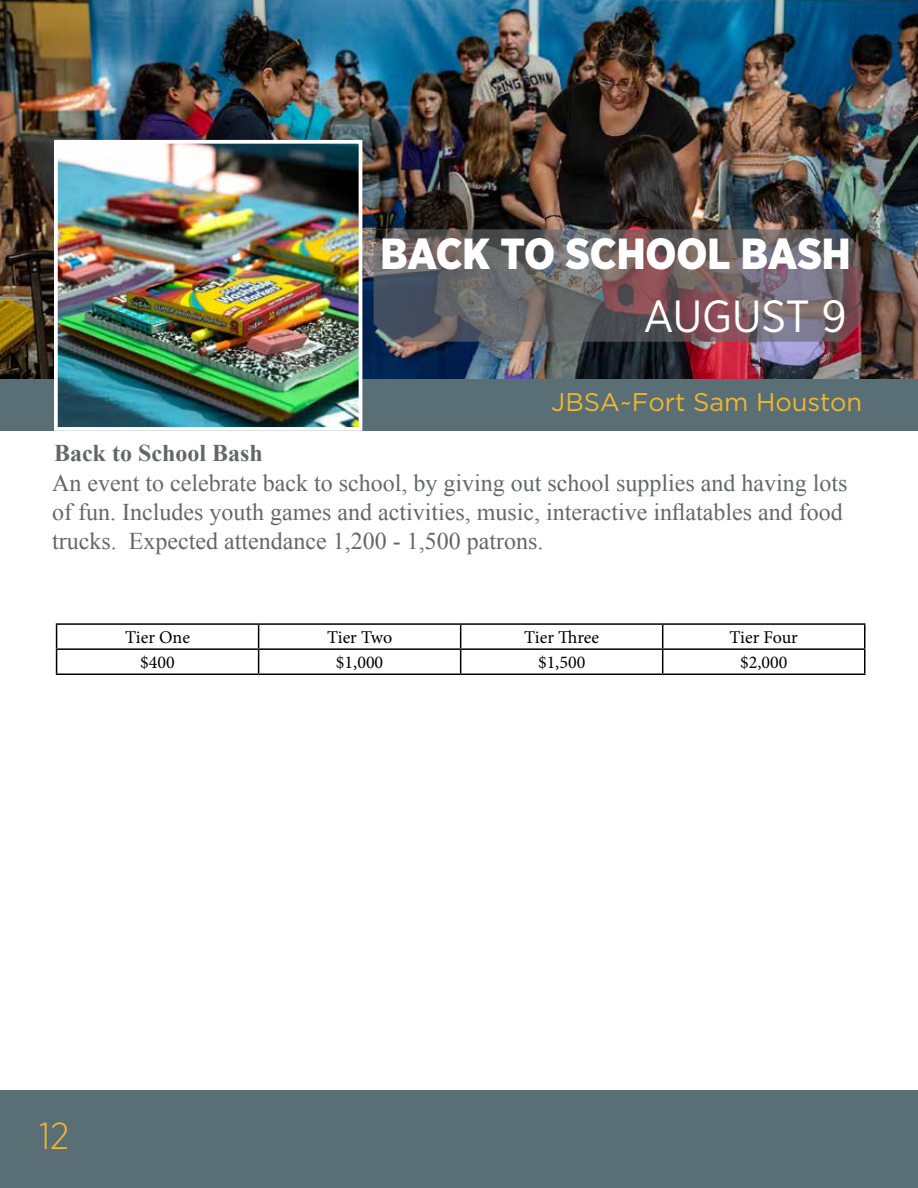
<style>
.page{position:relative;width:918px;height:1188px;background:#fff}
.page>*{position:absolute;margin:0;border:0;box-sizing:border-box;transform-origin:0 0}
.t1{font:45px "Gotham Narrow";color:#fff}
.t2{font:900 43.5px "Gotham Narrow";color:#fff}
.t3{font:300 37.5px "Gotham Narrow";color:#efb732}
.t4{font:25.5px "Gotham";color:#efb732}
.t5{font:24px/28.8px "Times New Roman";color:#656669}
.t6{font:700 24px "Times New Roman";color:#656669}
.t7{font:18px "Minion Pro";color:#000}
</style>
<div class="page">
<div style="left:0;top:1091px;width:918px;height:97px;background:#596e75"></div>
<img style="left:1px;top:0;width:917px;height:379px">
<div style="left:0;top:379px;width:918px;height:52px;background:#596e75"></div>
<img style="left:59px;top:145px;width:298px;height:281px">
<div style="left:54px;top:140px;width:308px;height:291px;border:4px solid #fff"></div>
<hr style="left:56px;top:623px;width:203px;height:2px;background:#000">
<hr style="left:259px;top:623px;width:202px;height:2px;background:#000">
<hr style="left:461px;top:623px;width:202px;height:2px;background:#000">
<hr style="left:663px;top:623px;width:203px;height:2px;background:#000">
<hr style="left:864px;top:625px;width:2px;height:23px;background:#000">
<hr style="left:56px;top:648px;width:203px;height:2px;background:#000">
<svg style="left:56px;top:625px;width:1px;height:49px"></svg>
<hr style="left:259px;top:648px;width:202px;height:2px;background:#000">
<svg style="left:258px;top:625px;width:1px;height:49px"></svg>
<hr style="left:461px;top:648px;width:202px;height:2px;background:#000">
<svg style="left:460px;top:625px;width:1px;height:49px"></svg>
<hr style="left:663px;top:648px;width:203px;height:2px;background:#000">
<svg style="left:662px;top:625px;width:1px;height:49px"></svg>
<hr style="left:864px;top:650px;width:2px;height:24px;background:#000">
<hr style="left:56px;top:674px;width:203px;height:1px;background:#000">
<hr style="left:259px;top:674px;width:202px;height:1px;background:#000">
<hr style="left:461px;top:674px;width:202px;height:1px;background:#000">
<hr style="left:663px;top:674px;width:203px;height:1px;background:#000">
<svg style="left:374px;top:229px;width:487px;height:113px;background:#6a5f63"></svg>
<h2 class="t2" style="left:381px;top:225px;width:472px">BACK TO SCHOOL BASH</h2>
<h1 class="t1" style="left:643px;top:288px;width:205px">AUGUST 9</h1>
<p class="t6" style="left:54px;top:436px;width:210px">Back to School Bash</p>
<p class="t4" style="left:551px;top:386px;width:312px">JBSA~Fort Sam Houston</p>
<p class="t5" style="left:52px;top:469px;width:797px">An event to celebrate back to school, by giving out school supplies and having lots of fun. Includes youth games and activities, music, interactive inflatables and food trucks. Expected attendance 1,200 - 1,500 patrons.</p>
<p class="t7" style="left:125px;top:625px;width:66px">Tier One</p>
<p class="t7" style="left:327px;top:625px;width:67px">Tier Two</p>
<p class="t7" style="left:524px;top:625px;width:77px">Tier Three</p>
<p class="t7" style="left:729px;top:625px;width:70px">Tier Four</p>
<p class="t7" style="left:140px;top:650px;width:36px">$400</p>
<p class="t7" style="left:336px;top:650px;width:49px">$1,000</p>
<p class="t7" style="left:538px;top:650px;width:49px">$1,500</p>
<p class="t7" style="left:740px;top:650px;width:49px">$2,000</p>
<h3 class="t3" style="left:39px;top:1113px;width:32px">12</h3>
</div>
